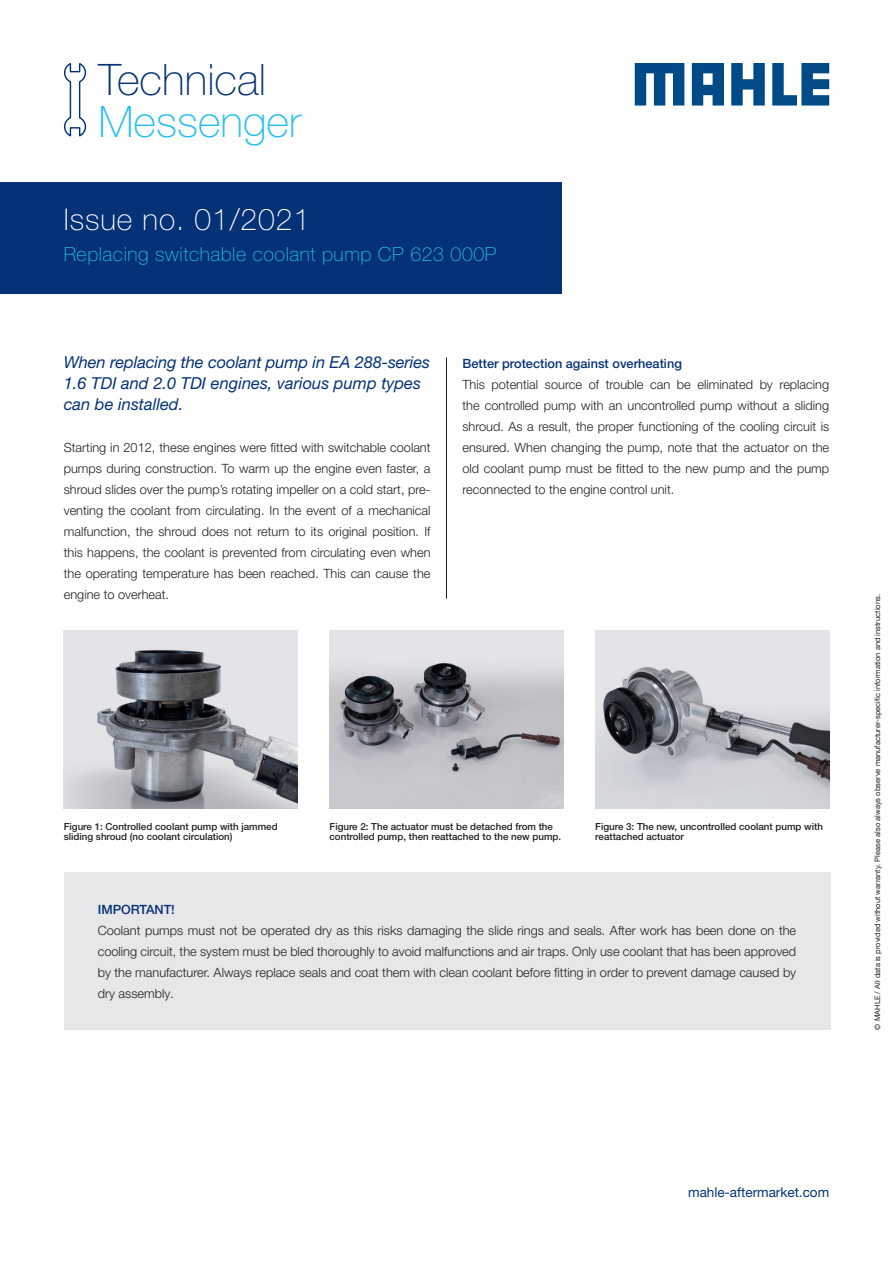
<style>
.page{position:relative;width:893px;height:1263px;background:#fff}
.page>*{position:absolute;margin:0;border:0;box-sizing:border-box;transform-origin:0 0}
.t1{font:100 43.5px "Helvetica Neue LT Pro";color:#053276}
.t2{font:100 43.5px "Helvetica Neue LT Pro";color:#26bff0}
.t3{font:100 30px "Helvetica Neue LT Pro";letter-spacing:.03em;color:#fff}
.t4{font:100 19.5px "Helvetica Neue LT Pro";letter-spacing:.03em;color:#26bff0}
.t5{font:italic 16.5px/21px "Helvetica Neue LT Pro";color:#053276}
.t6{font:13.5px "Helvetica Neue LT Pro";color:#053276}
.t7{font:300 12.75px/21px "Helvetica Neue LT Pro";color:#231f20;text-align:justify}
.t8{font:500 12.75px "Helvetica Neue LT Pro";color:#053276}
.t9{font:500 9.75px/10.5px "Helvetica Neue LT Pro";color:#231f20}
.t10{font:7.5px "Helvetica Neue LT Com";letter-spacing:.005em;color:#231f20}
</style>
<div class="page">
<svg style="left:64px;top:63px;width:23px;height:74px"></svg>
<img style="left:64px;top:630px;width:234px;height:178px">
<img style="left:595px;top:630px;width:234px;height:178px">
<img style="left:330px;top:630px;width:233px;height:178px">
<div style="left:64px;top:872px;width:766px;height:157px;background:#e6e7e9"></div>
<hr style="left:446px;top:357px;width:1px;height:242px;background:#231f20">
<div style="left:0;top:183px;width:561px;height:111px;background:#053276"></div>
<svg style="left:635px;top:63px;width:49px;height:43px"></svg>
<svg style="left:731px;top:63px;width:34px;height:43px"></svg>
<svg style="left:772px;top:63px;width:57px;height:43px"></svg>
<svg style="left:692px;top:63px;width:32px;height:43px"></svg>
<h1 class="t1" style="left:98px;top:53px;width:169px">Technical</h1>
<h1 class="t2" style="left:98px;top:95px;width:204px">Messenger</h1>
<h2 class="t3" style="left:64px;top:201px;width:248px">Issue no. 01/2021</h2>
<h3 class="t4" style="left:64px;top:243px;width:434px">Replacing switchable coolant pump CP 623 000P</h3>
<p class="t5" style="left:64px;top:351px;width:368px">When replacing the coolant pump in EA 288-series<br>1.6 TDI and 2.0 TDI engines, various pump types can be installed.</p>
<p class="t7" style="left:64px;top:436px;width:368px">Starting in 2012, these engines were fitted with switchable coolant pumps during construction. To warm up the engine even faster, a shroud slides over the pump’s rotating impeller on a cold start, pre&shy;venting the coolant from circulating. In the event of a mechanical malfunction, the shroud does not return to its original position. If this happens, the coolant is prevented from circulating even when the operating temperature has been reached. This can cause the engine to overheat.</p>
<p class="t8" style="left:462px;top:355px;width:221px">Better protection against overheating</p>
<p class="t7" style="left:462px;top:373px;width:368px">This potential source of trouble can be eliminated by replacing the controlled pump with an uncontrolled pump without a sliding shroud. As a result, the proper functioning of the cooling circuit is ensured. When changing the pump, note that the actuator on the old coolant pump must be fitted to the new pump and the pump reconnected to the engine control unit.</p>
<p class="t9" style="left:64px;top:821px;width:215px">Figure 1: Controlled coolant pump with jammed sliding shroud (no coolant circulation)</p>
<p class="t9" style="left:595px;top:821px;width:229px">Figure 3: The new, uncontrolled coolant pump with reattached actuator</p>
<p class="t9" style="left:330px;top:821px;width:233px">Figure 2: The actuator must be detached from the controlled pump, then reattached to the new pump.</p>
<p class="t8" style="left:98px;top:901px;width:79px">IMPORTANT!</p>
<p class="t7" style="left:98px;top:919px;width:700px">Coolant pumps must not be operated dry as this risks damaging the slide rings and seals. After work has been done on the cooling circuit, the system must be bled thoroughly to avoid malfunctions and air traps. Only use coolant that has been approved by the manufacturer. Always replace seals and coat them with clean coolant before fitting in order to prevent damage caused by dry assembly.</p>
<p class="t10" style="left:873px;top:1029px;width:437px;rotate:-90deg">© MAHLE / All data is provided without warranty. Please also always observe manufacturer-specific information and instructions.</p>
<p class="t6" style="left:688px;top:1184px;width:143px">mahle-aftermarket.com</p>
</div>
